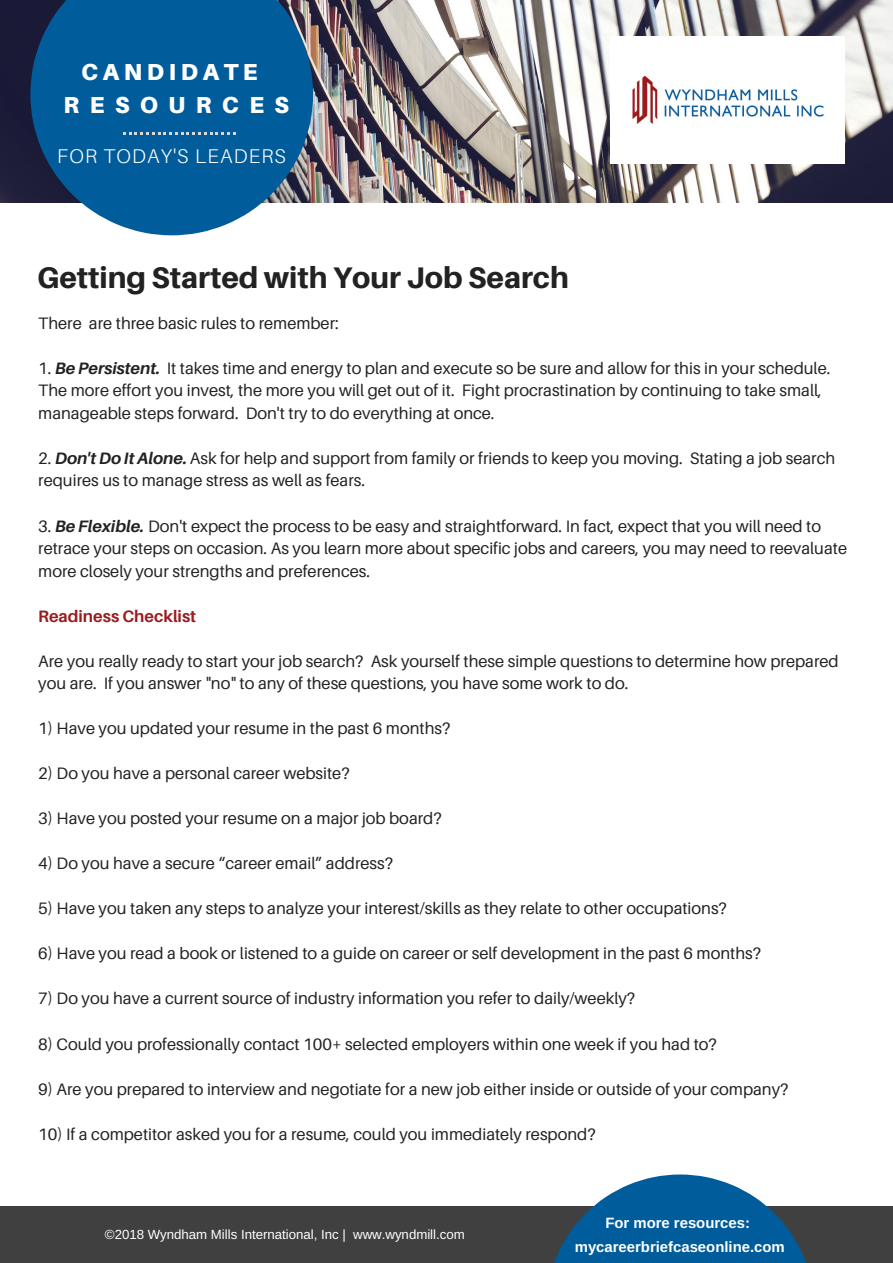
<style>
.page{position:relative;width:893px;height:1263px;background:#fff}
.page>*{position:absolute;margin:0;border:0;box-sizing:border-box;transform-origin:0 0}
.t1{font:800 29.85px "Aileron";color:#222}
.t2{font:900 23.25px/32.7px "Aileron";letter-spacing:.325em;color:#fff;text-align:center}
.t3{font:300 19.8px "Aileron";letter-spacing:.06em;color:#fff}
.t4{font:16.5px/22.5px "Aileron";color:#222}
.t5{font:700 16.5px "Aileron";color:#9b1b1f}
.t6{font:700 14.85px/24.8px "Arimo";color:#fff;text-align:center}
.t7{font:13.2px "Arimo";color:#fff}
.s1{font-weight:700;font-style:italic}
</style>
<div class="page">
<img style="left:0;top:0;width:893px;height:203px">
<svg style="left:30px;top:0;width:283px;height:235px;background:#19669c"></svg>
<div style="left:0;top:1206px;width:893px;height:57px;background:#404040"></div>
<svg style="left:554px;top:1174px;width:252px;height:89px"></svg>
<div style="left:610px;top:36px;width:234px;height:127px;background:#fff"></div>
<img style="left:631px;top:75px;width:193px;height:49px">
<svg style="left:123px;top:132px;width:113px;height:3px"></svg>
<h2 class="t2" style="left:64px;top:55px;width:227px">CANDIDATE<br>RESOURCES</h2>
<p class="t3" style="left:57px;top:144px;width:230px">FOR TODAY'S LEADERS</p>
<h1 class="t1" style="left:37px;top:259px;width:533px">Getting Started with Your Job Search</h1>
<p class="t4" style="left:38px;top:311px;width:302px">There are three basic rules to remember:</p>
<p class="t4" style="left:38px;top:356px;width:794px">1. <span class="s1">Be Persistent.</span> It takes time and energy to plan and execute so be sure and allow for this in your schedule.<br>The more effort you invest, the more you will get out of it. Fight procrastination by continuing to take small, manageable steps forward. Don't try to do everything at once.</p>
<p class="t4" style="left:38px;top:447px;width:798px">2. <span class="s1">Don't Do ItAlone.</span> Ask for help and support from family or friends to keep you moving. Stating a job search requires us to manage stress as well as fears.</p>
<p class="t4" style="left:38px;top:514px;width:810px">3. <span class="s1">Be Flexible.</span> Don't expect the process to be easy and straightforward. In fact, expect that you will need to retrace your steps on occasion. As you learn more about specific jobs and careers, you may need to reevaluate more closely your strengths and preferences.</p>
<p class="t5" style="left:38px;top:606px;width:159px">Readiness Checklist</p>
<p class="t4" style="left:38px;top:649px;width:802px">Are you really ready to start your job search? Ask yourself these simple questions to determine how prepared you are. If you answer "no" to any of these questions, you have some work to do.</p>
<p class="t4" style="left:38px;top:717px;width:414px">1) Have you updated your resume in the past 6 months?</p>
<p class="t4" style="left:38px;top:762px;width:313px">2) Do you have a personal career website?</p>
<p class="t4" style="left:38px;top:807px;width:405px">3) Have you posted your resume on a major job board?</p>
<p class="t4" style="left:38px;top:852px;width:356px">4) Do you have a secure “career email” address?</p>
<p class="t4" style="left:38px;top:897px;width:690px">5) Have you taken any steps to analyze your interest/skills as they relate to other occupations?</p>
<p class="t4" style="left:38px;top:942px;width:724px">6) Have you read a book or listened to a guide on career or self development in the past 6 months?</p>
<p class="t4" style="left:38px;top:987px;width:598px">7) Do you have a current source of industry information you refer to daily/weekly?</p>
<p class="t4" style="left:38px;top:1032px;width:680px">8) Could you professionally contact 100+ selected employers within one week if you had to?</p>
<p class="t4" style="left:38px;top:1077px;width:752px">9) Are you prepared to interview and negotiate for a new job either inside or outside of your company?</p>
<p class="t4" style="left:38px;top:1122px;width:559px">10) If a competitor asked you for a resume, could you immediately respond?</p>
<p class="t7" style="left:105px;top:1227px;width:361px">©2018 Wyndham Mills International, Inc | www.wyndmill.com</p>
<p class="t6" style="left:575px;top:1210px;width:211px">For more resources: mycareerbriefcaseonline.com</p>
</div>
